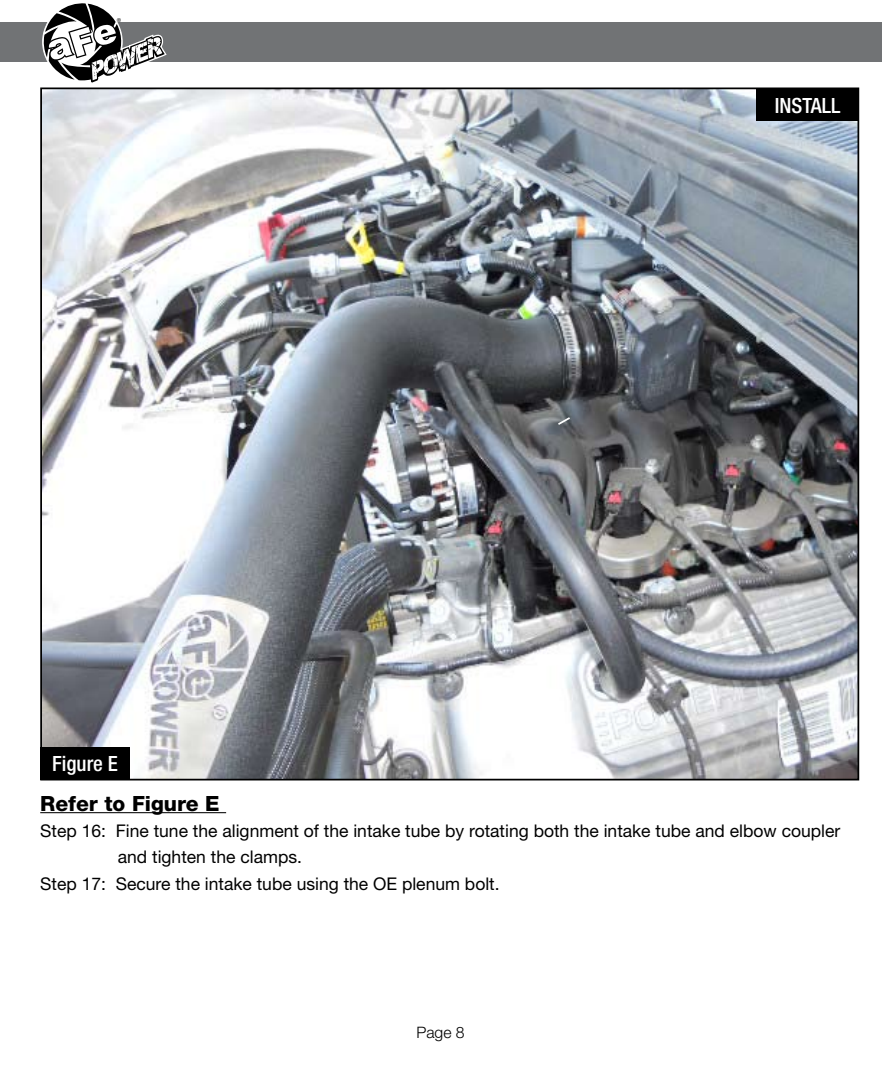
<style>
.page{position:relative;width:882px;height:1071px;background:#fff}
.page>*{position:absolute;margin:0;border:0;box-sizing:border-box;transform-origin:0 0}
.t1{font:800 21px "Helvetica Neue";color:#000}
.t2{font:500 condensed 21px "Helvetica Neue";color:#fff}
.t3{font:17.5px "Helvetica Neue";color:#000}
.t4{font:300 15.75px "Helvetica Neue";color:#000}
.t5{font:8.75px "Myriad";color:#000}
</style>
<div class="page">
<div style="left:0;top:23px;width:882px;height:39px;background:#717375"></div>
<svg style="left:43px;top:3px;width:124px;height:80px"></svg>
<hr style="left:40px;top:812px;width:186px;height:1px;background:#000">
<img style="left:43px;top:91px;width:813px;height:686px">
<div style="left:40px;top:747px;width:90px;height:33px;background:#000"></div>
<div style="left:756px;top:88px;width:103px;height:33px;background:#000"></div>
<svg style="left:556px;top:416px;width:16px;height:11px"></svg>
<p class="t5" style="left:117px;top:17px;width:6px">®</p>
<p class="t2" style="left:52px;top:751px;width:67px">Figure E</p>
<p class="t2" style="left:775px;top:93px;width:67px">INSTALL</p>
<p class="t1" style="left:40px;top:791px;width:181px">Refer to Figure E</p>
<p class="t3" style="left:40px;top:820px;width:802px">Step 16: Fine tune the alignment of the intake tube by rotating both the intake tube and elbow coupler</p>
<p class="t3" style="left:118px;top:847px;width:186px">and tighten the clamps.</p>
<p class="t3" style="left:40px;top:873px;width:461px">Step 17: Secure the intake tube using the OE plenum bolt.</p>
<p class="t4" style="left:416px;top:1023px;width:50px">Page 8</p>
</div>
